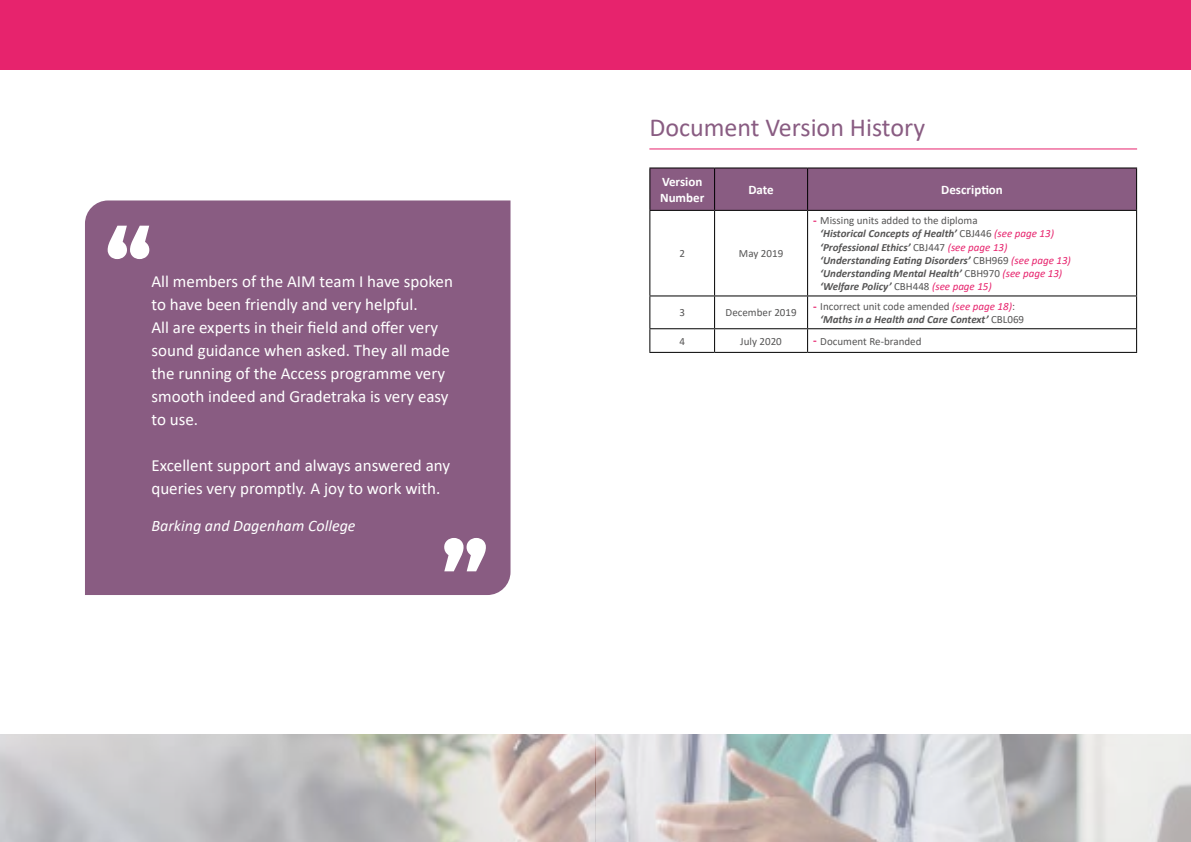
<style>
.page{position:relative;width:1191px;height:842px;background:#fff}
.page>*{position:absolute;margin:0;border:0;box-sizing:border-box;transform-origin:0 0}
.t1{font:26px "Calibri";color:#895c82}
.t2{font:17px/23px "Calibri";color:#fff}
.t3{font:italic 16px "Calibri";color:#fff}
.t4{font:700 13px/15.6px "Calibri";color:#fff}
.t5{font:italic 700 11px/13.2px "Calibri";color:#565555}
.t6{font:11px/13.2px "Calibri";color:#565555}
.s1{font-style:normal;font-size:12px;color:#e7236d}
.s2{font-weight:400;font-style:normal}
.s3{font-weight:400;color:#e7236d}
.s4{font-weight:700;font-size:12px;color:#e7236d}
.s5{font-style:italic;color:#e7236d}
.s6{font-weight:700;font-style:italic}
</style>
<div class="page">
<div style="left:595px;top:0;width:596px;height:69px;background:#e7236d"></div>
<img style="left:0;top:734px;width:1191px;height:108px">
<div style="left:0;top:0;width:595px;height:69px;background:#e7236d"></div>
<div style="left:85px;top:200px;width:425px;height:395px;background:#895c82"></div>
<div style="left:650px;top:168px;width:486px;height:42px;background:#895c82"></div>
<hr style="left:714px;top:168px;width:1px;height:42px;background:#000">
<hr style="left:807px;top:168px;width:1px;height:42px;background:#000">
<hr style="left:714px;top:211px;width:1px;height:84px;background:#000">
<hr style="left:807px;top:211px;width:1px;height:84px;background:#000">
<hr style="left:714px;top:296px;width:1px;height:32px;background:#000">
<hr style="left:807px;top:296px;width:1px;height:32px;background:#000">
<svg style="left:714px;top:329px;width:1px;height:23px"></svg>
<svg style="left:807px;top:329px;width:1px;height:23px"></svg>
<hr style="left:649px;top:167px;width:65px;height:1px;background:#000">
<hr style="left:649px;top:168px;width:1px;height:42px;background:#000">
<hr style="left:714px;top:167px;width:93px;height:1px;background:#000">
<hr style="left:807px;top:167px;width:330px;height:1px;background:#000">
<hr style="left:1136px;top:168px;width:1px;height:42px;background:#000">
<hr style="left:649px;top:210px;width:65px;height:1px;background:#000">
<hr style="left:649px;top:211px;width:1px;height:84px;background:#000">
<hr style="left:714px;top:210px;width:93px;height:1px;background:#000">
<hr style="left:807px;top:210px;width:330px;height:1px;background:#000">
<hr style="left:1136px;top:211px;width:1px;height:84px;background:#000">
<hr style="left:649px;top:295px;width:65px;height:1px;background:#000">
<hr style="left:649px;top:296px;width:1px;height:32px;background:#000">
<hr style="left:714px;top:295px;width:93px;height:1px;background:#000">
<hr style="left:807px;top:295px;width:330px;height:1px;background:#000">
<hr style="left:1136px;top:296px;width:1px;height:32px;background:#000">
<hr style="left:649px;top:328px;width:65px;height:1px;background:#000">
<svg style="left:649px;top:329px;width:1px;height:23px"></svg>
<hr style="left:714px;top:328px;width:93px;height:1px;background:#000">
<hr style="left:807px;top:328px;width:330px;height:1px;background:#000">
<svg style="left:1136px;top:329px;width:1px;height:23px"></svg>
<hr style="left:649px;top:352px;width:65px;height:1px;background:#000">
<hr style="left:714px;top:352px;width:93px;height:1px;background:#000">
<hr style="left:807px;top:352px;width:330px;height:1px;background:#000">
<hr style="left:649px;top:148px;width:488px;height:1px;background:#e7236d">
<svg style="left:444px;top:538px;width:42px;height:33px"></svg>
<svg style="left:108px;top:226px;width:41px;height:33px"></svg>
<p class="t2" style="left:151px;top:269px;width:303px">All members of the AIM team I have spoken to have been friendly and very helpful.<br>All are experts in their field and offer very sound guidance when asked. They all made the running of the Access programme very smooth indeed and Gradetraka is very easy to use.</p>
<p class="t2" style="left:151px;top:453px;width:300px">Excellent support and always answered any queries very promptly. A joy to work with.</p>
<p class="t3" style="left:151px;top:515px;width:205px">Barking and Dagenham College</p>
<h1 class="t1" style="left:649px;top:109px;width:277px">Document Version History</h1>
<p class="t4" style="left:660px;top:174px;width:46px">Version<br>Number</p>
<p class="t4" style="left:748px;top:182px;width:27px">Date</p>
<p class="t4" style="left:941px;top:182px;width:63px">Description</p>
<p class="t6" style="left:679px;top:247px;width:7px">2</p>
<p class="t6" style="left:739px;top:247px;width:46px">May 2019</p>
<p class="t5" style="left:820px;top:214px;width:252px;text-indent:-7px"><span class="s1">ͳ</span> <span class="s2">Missing units added to the diploma<br></span>‘Historical Concepts of Health’ <span class="s2">CBJ446</span> <span class="s3">(see page 13) </span>‘Professional Ethics’ <span class="s2">CBJ447</span> <span class="s3">(see page 13) </span>‘Understanding Eating Disorders’ <span class="s2">CBH969</span> <span class="s3">(see page 13) </span>‘Understanding Mental Health’ <span class="s2">CBH970</span> <span class="s3">(see page 13) </span>‘Welfare Policy’ <span class="s2">CBH448</span> <span class="s3">(see page 15)</span></p>
<p class="t6" style="left:679px;top:306px;width:7px">3</p>
<p class="t6" style="left:725px;top:306px;width:73px">December 2019</p>
<p class="t6" style="left:820px;top:299px;width:205px;text-indent:-7px"><span class="s4">ͳ</span> Incorrect unit code amended <span class="s5">(see page 18)</span>: <span class="s6">‘Maths in a Health and Care Context’</span> CBL069</p>
<p class="t6" style="left:679px;top:334px;width:7px">4</p>
<p class="t6" style="left:740px;top:334px;width:43px">July 2020</p>
<p class="t6" style="left:813px;top:334px;width:110px"><span class="s4">ͳ</span> Document Re-branded</p>
</div>
